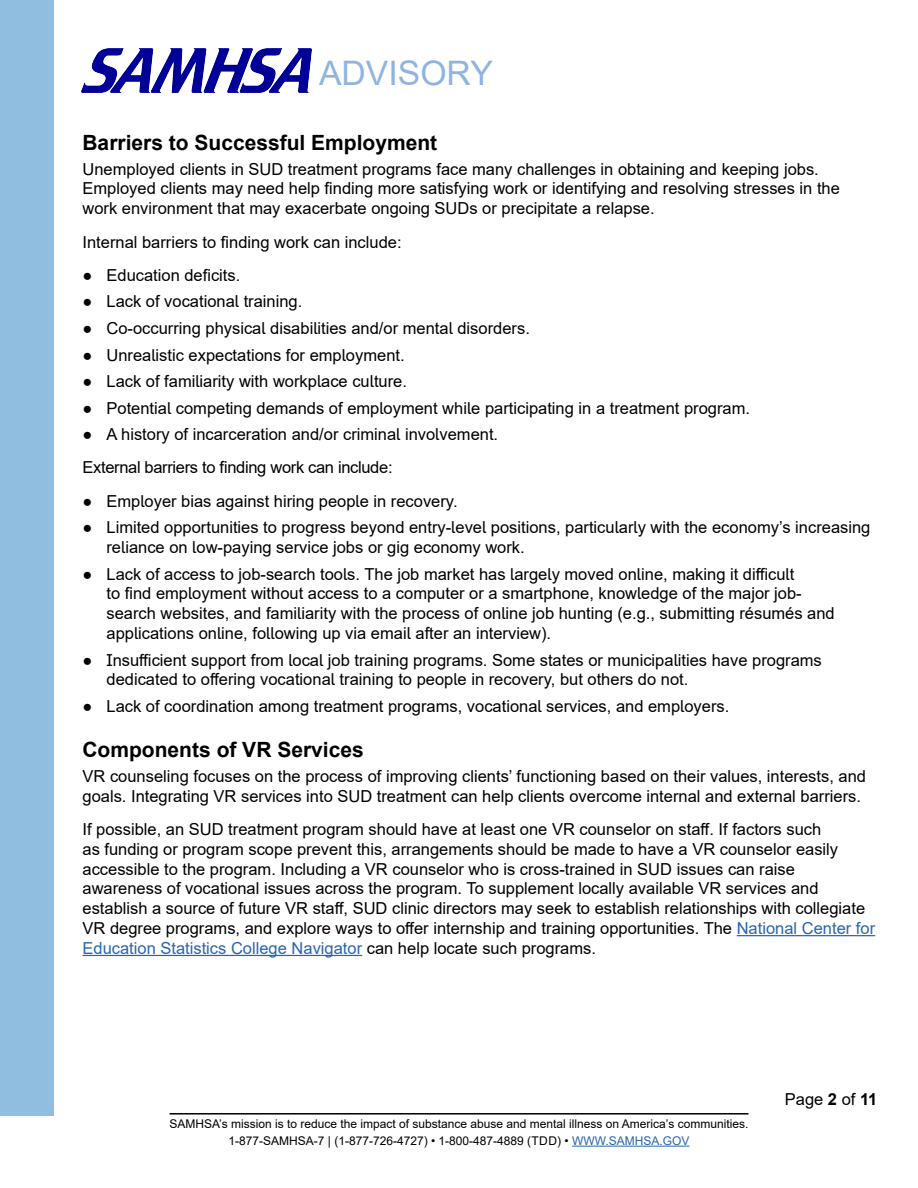
<style>
.page{position:relative;width:918px;height:1188px;background:#fff}
.page>*{position:absolute;margin:0;border:0;box-sizing:border-box;transform-origin:0 0}
.t1{font:33.75px "Arial";color:#90b4e0}
.head_1{font:700 21px "Arial";color:#000}
.Body{font:16.5px/19.8px "Arial";color:#000}
.Body_after_bullets{font:16.5px "Arial";letter-spacing:-.02em;color:#000}
.t2{font:12px/16.8px "Arial";color:#000;text-align:center}
.s1{font-weight:700}
.s2{color:#2865b1}
</style>
<div class="page">
<div style="left:0;top:0;width:54px;height:1115px;background:#90bee0"></div>
<img style="left:82px;top:49px;width:229px;height:44px">
<hr style="left:170px;top:1113px;width:578px;height:2px;background:#000">
<hr style="left:572px;top:1146px;width:117px;height:1px;background:#2865b1">
<hr style="left:737px;top:935px;width:138px;height:1px;background:#2865b1">
<hr style="left:82px;top:955px;width:280px;height:1px;background:#2865b1">
<h1 class="t1" style="left:319px;top:50px;width:175px">ADVISORY</h1>
<p class="head_1" style="left:82px;top:128px;width:356px">Barriers to Successful Employment</p>
<p class="Body" style="left:82px;top:159px;width:759px">Unemployed clients in SUD treatment programs face many challenges in obtaining and keeping jobs.<br>Employed clients may need help finding more satisfying work or identifying and resolving stresses in the work environment that may exacerbate ongoing SUDs or precipitate a relapse.</p>
<p class="Body" style="left:82px;top:232px;width:321px">Internal barriers to finding work can include:</p>
<p class="Body" style="left:82px;top:265px;width:159px"><span class="s1">●</span> Education deficits.</p>
<p class="Body" style="left:82px;top:292px;width:221px"><span class="s1">●</span> Lack of vocational training.</p>
<p class="Body" style="left:82px;top:318px;width:449px"><span class="s1">●</span> Co-occurring physical disabilities and/or mental disorders.</p>
<p class="Body" style="left:82px;top:345px;width:324px"><span class="s1">●</span> Unrealistic expectations for employment.</p>
<p class="Body" style="left:82px;top:371px;width:326px"><span class="s1">●</span> Lack of familiarity with workplace culture.</p>
<p class="Body" style="left:82px;top:398px;width:669px"><span class="s1">●</span> Potential competing demands of employment while participating in a treatment program.</p>
<p class="Body" style="left:82px;top:424px;width:417px"><span class="s1">●</span> A history of incarceration and/or criminal involvement.</p>
<p class="Body_after_bullets" style="left:82px;top:456px;width:312px">External barriers to finding work can include:</p>
<p class="Body" style="left:82px;top:491px;width:377px"><span class="s1">●</span> Employer bias against hiring people in recovery.</p>
<p class="Body" style="left:106px;top:518px;width:765px;text-indent:-24px"><span class="s1">●</span> Limited opportunities to progress beyond entry-level positions, particularly with the economy’s increasing reliance on low-paying service jobs or gig economy work.</p>
<p class="Body" style="left:106px;top:564px;width:730px;text-indent:-24px"><span class="s1">●</span> Lack of access to job-search tools. The job market has largely moved online, making it difficult<br>to find employment without access to a computer or a smartphone, knowledge of the major job&shy;search websites, and familiarity with the process of online job hunting (e.g., submitting résumés and applications online, following up via email after an interview).</p>
<p class="Body" style="left:106px;top:650px;width:717px;text-indent:-24px"><span class="s1">●</span> Insufficient support from local job training programs. Some states or municipalities have programs dedicated to offering vocational training to people in recovery, but others do not.</p>
<p class="Body" style="left:82px;top:696px;width:648px"><span class="s1">●</span> Lack of coordination among treatment programs, vocational services, and employers.</p>
<p class="head_1" style="left:82px;top:735px;width:283px">Components of VR Services</p>
<p class="Body" style="left:82px;top:766px;width:785px">VR counseling focuses on the process of improving clients’ functioning based on their values, interests, and goals. Integrating VR services into SUD treatment can help clients overcome internal and external barriers.</p>
<p class="Body" style="left:82px;top:819px;width:794px">If possible, an SUD treatment program should have at least one VR counselor on staff. If factors such<br>as funding or program scope prevent this, arrangements should be made to have a VR counselor easily accessible to the program. Including a VR counselor who is cross-trained in SUD issues can raise awareness of vocational issues across the program. To supplement locally available VR services and establish a source of future VR staff, SUD clinic directors may seek to establish relationships with collegiate VR degree programs, and explore ways to offer internship and training opportunities. The <span class="s2">National Center for Education Statistics College Navigator</span> can help locate such programs.</p>
<p class="t2" style="left:170px;top:1115px;width:580px">SAMHSA’s mission is to reduce the impact of substance abuse and mental illness on America’s communities.<br>1-877-SAMHSA-7 | (1-877-726-4727) • 1-800-487-4889 (TDD) • <span class="s2">WWW.SAMHSA.GOV</span></p>
<p class="Body" style="left:785px;top:1089px;width:94px">Page <span class="s1">2</span> of <span class="s1">11</span></p>
</div>
